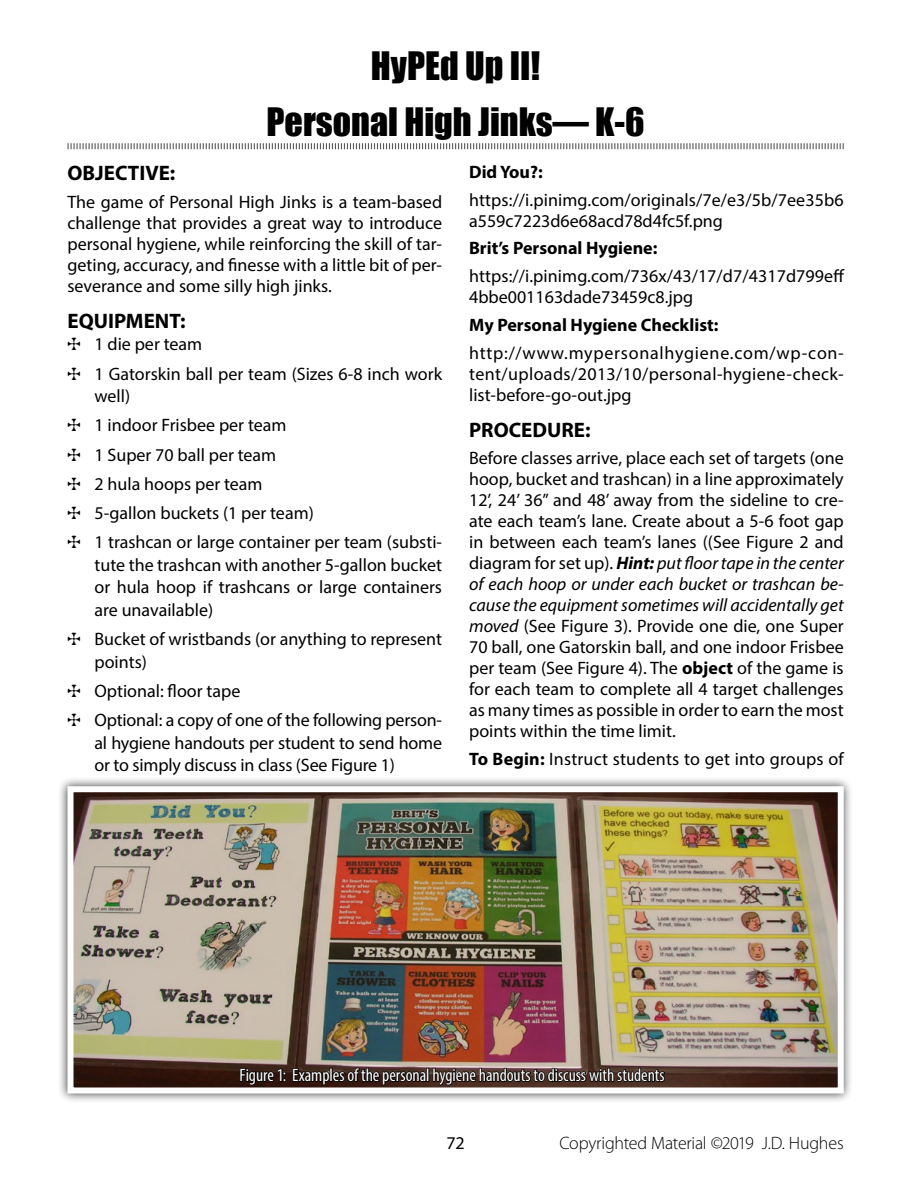
<style>
.page{position:relative;width:918px;height:1188px;background:#fff}
.page>*{position:absolute;margin:0;border:0;box-sizing:border-box;transform-origin:0 0}
.Game_Title{font:36px "Impact";color:#000}
.Sub_1{font:700 21px "Myriad Pro";color:#000}
.t1{font:18px/21px "Myriad Pro";color:#000;text-align:justify}
.Caption_White{font:condensed 18px "Myriad Pro";letter-spacing:-.005em;color:#fff}
.t2{font:700 18px "Myriad Pro";color:#000}
.t3{font:300 18px "Myriad Pro";letter-spacing:-.015em;color:#000}
.s1{font-weight:700;font-style:italic}
.s2{font-style:italic}
.s3{font-weight:700}
</style>
<div class="page">
<svg style="left:67px;top:143px;width:777px;height:7px"></svg>
<div style="left:58px;top:777px;width:796px;height:327px;background:#000;opacity:.75"></div>
<img style="left:75px;top:793px;width:762px;height:294px">
<div style="left:68px;top:786px;width:776px;height:308px;border:6px solid #fff"></div>
<svg style="left:239px;top:1049px;width:47px;height:48px;background:#786e5b"></svg>
<img style="left:292px;top:1043px;width:374px;height:61px">
<h1 class="Game_Title" style="left:371px;top:38px;width:171px">HyPEd Up II!</h1>
<p class="Game_Title" style="left:267px;top:94px;width:380px">Personal High Jinks— K-6</p>
<p class="Sub_1" style="left:68px;top:159px;width:109px">OBJECTIVE:</p>
<p class="t1" style="left:68px;top:191px;width:376px">The game of Personal High Jinks is a team-based challenge that provides a great way to introduce personal hygiene, while reinforcing the skill of tar&shy;geting, accuracy, and finesse with a little bit of per&shy;severance and some silly high jinks.</p>
<p class="Sub_1" style="left:68px;top:307px;width:120px">EQUIPMENT:</p>
<p class="t1" style="left:94px;top:334px;width:109px">1 die per team</p>
<p class="t1" style="left:94px;top:362px;width:349px;line-height:22.5px">1 Gatorskin ball per team (Sizes 6-8 inch work well)</p>
<p class="t1" style="left:94px;top:415px;width:194px">1 indoor Frisbee per team</p>
<p class="t1" style="left:94px;top:444px;width:183px">1 Super 70 ball per team</p>
<p class="t1" style="left:94px;top:473px;width:170px">2 hula hoops per team</p>
<p class="t1" style="left:94px;top:502px;width:221px">5-gallon buckets (1 per team)</p>
<p class="t1" style="left:94px;top:531px;width:349px;line-height:22.5px">1 trashcan or large container per team (substi&shy;tute the trashcan with another 5-gallon bucket or hula hoop if trashcans or large containers are unavailable)</p>
<p class="t1" style="left:94px;top:628px;width:349px;line-height:22.5px">Bucket of wristbands (or anything to represent points)</p>
<p class="t1" style="left:94px;top:680px;width:147px">Optional: floor tape</p>
<p class="t1" style="left:94px;top:709px;width:349px;line-height:22.5px">Optional: a copy of one of the following person&shy;al hygiene handouts per student to send home or to simply discuss in class (See Figure 1)</p>
<p class="t2" style="left:469px;top:160px;width:75px">Did You?:</p>
<p class="t1" style="left:469px;top:189px;width:376px">https://i.pinimg.com/originals/7e/e3/5b/7ee35b6 a559c7223d6e68acd78d4fc5f.png</p>
<p class="t2" style="left:469px;top:237px;width:190px">Brit’s Personal Hygiene:</p>
<p class="t1" style="left:469px;top:265px;width:377px">https://i.pinimg.com/736x/43/17/d7/4317d799eff<br>4bbe001163dade73459c8.jpg</p>
<p class="t2" style="left:469px;top:313px;width:251px">My Personal Hygiene Checklist:</p>
<p class="t1" style="left:469px;top:342px;width:376px">http://www.mypersonalhygiene.com/wp-con&shy;tent/uploads/2013/10/personal-hygiene-check&shy;list-before-go-out.jpg</p>
<p class="Sub_1" style="left:469px;top:416px;width:123px">PROCEDURE:</p>
<p class="t1" style="left:469px;top:448px;width:376px">Before classes arrive, place each set of targets (one hoop, bucket and trashcan) in a line approximately 12’, 24’ 36” and 48’ away from the sideline to cre&shy;ate each team’s lane. Create about a 5-6 foot gap in between each team’s lanes ((See Figure 2 and diagram for set up). <span class="s1">Hint:</span> <span class="s2">put floor tape in the center of each hoop or under each bucket or trashcan be&shy;cause the equipment sometimes will accidentally get moved</span> (See Figure 3). Provide one die, one Super 70 ball, one Gatorskin ball, and one indoor Frisbee per team (See Figure 4). The <span class="s3">object</span> of the game is for each team to complete all 4 target challenges as many times as possible in order to earn the most points within the time limit.</p>
<p class="t1" style="left:469px;top:748px;width:376px"><span class="s3">To Begin:</span> Instruct students to get into groups of</p>
<p class="Caption_White" style="left:240px;top:1064px;width:427px">Figure 1: Examples of the personal hygiene handouts to discuss with students</p>
<p class="t1" style="left:446px;top:1132px;width:20px">72</p>
<p class="t3" style="left:560px;top:1132px;width:286px">Copyrighted Material ©2019 J.D. Hughes</p>
</div>
